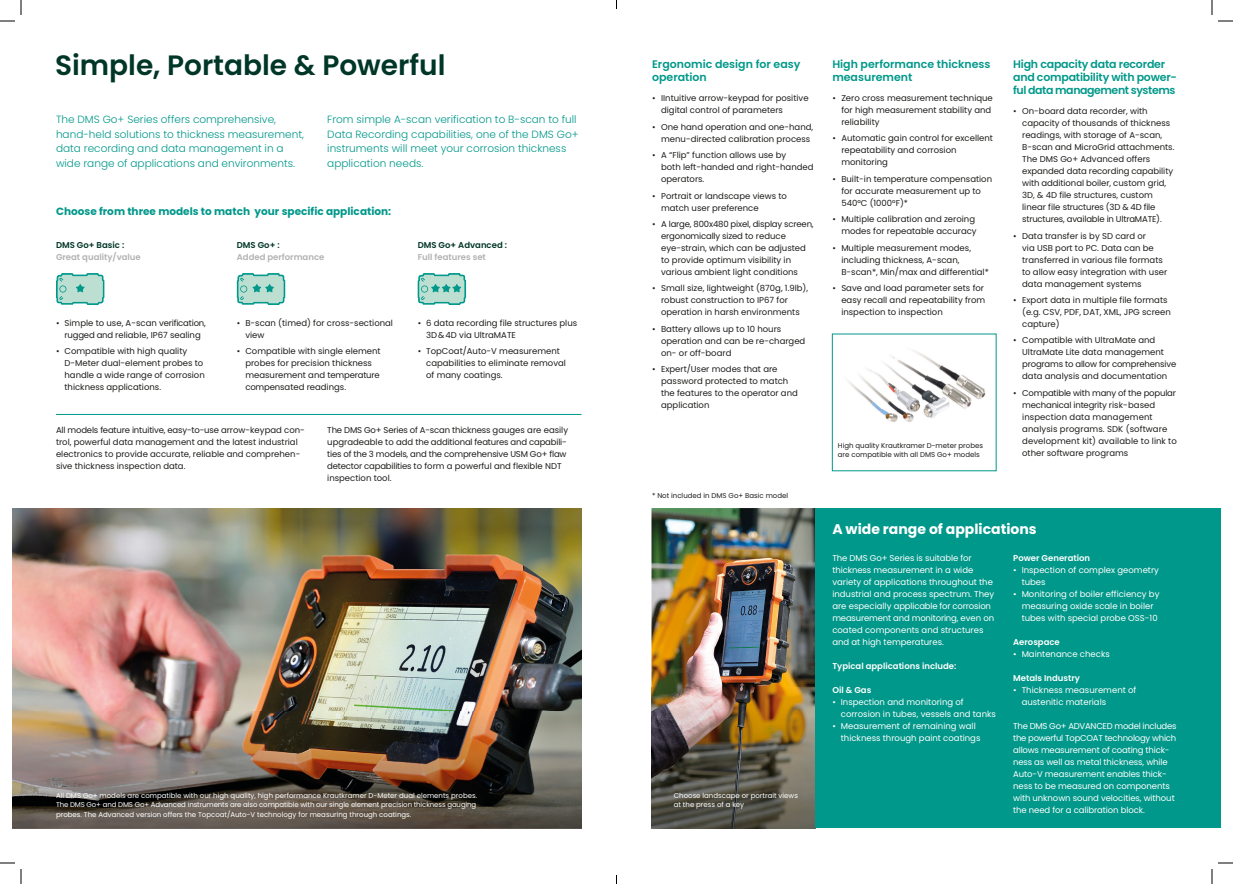
<style>
.page{position:relative;width:1233px;height:884px;background:#fff}
.page>*{position:absolute;margin:0;border:0;box-sizing:border-box;transform-origin:0 0}
.t1{font:600 28px "Poppins";color:#003627}
.t2{font:700 14px "Poppins";color:#fff}
.t3{font:600 11px/13px "Poppins";letter-spacing:-.02em;color:#00988a}
.t4{font:600 11px/13px "Poppins";color:#00988a}
.t5{font:300 10.5px/14.5px "Poppins";color:#00988a}
.t6{font:700 10.5px "Poppins";color:#00988a}
.t7{font:8.5px/12px "Poppins";color:#1d1d1b}
.t8{font:8.5px/12px "Poppins";color:#fff}
.t9{font:8.5px/12px "Poppins";letter-spacing:-.02em;color:#1d1d1b}
.t10{font:600 8.5px "Poppins";color:#fff}
.t11{font:600 8.5px "Poppins";color:#b2b2b2}
.t12{font:600 8.5px "Poppins";color:#003627}
.t13{font:7px/9.5px "Poppins";color:#fff}
.t14{font:7px/9.5px "Poppins";color:#1d1d1b}
</style>
<div class="page">
<img style="left:848px;top:350px;width:138px;height:72px">
<svg style="left:56px;top:273px;width:48px;height:32px;background:#9bd3c6"></svg>
<hr style="left:56px;top:414px;width:525px;height:1px;background:#00988a">
<svg style="left:237px;top:273px;width:48px;height:32px;background:#96d1c4"></svg>
<svg style="left:418px;top:273px;width:48px;height:32px;background:#91cfc2"></svg>
<img style="left:651px;top:508px;width:164px;height:179px">
<img style="left:651px;top:687px;width:164px;height:141px">
<img style="left:12px;top:508px;width:569px;height:203px">
<div style="left:815px;top:508px;width:405px;height:320px;background:#00988a"></div>
<img style="left:12px;top:711px;width:569px;height:117px">
<svg style="left:1218px;top:20px;width:15px;height:2px"></svg>
<svg style="left:1218px;top:862px;width:15px;height:2px"></svg>
<svg style="left:0;top:0;width:22px;height:22px"></svg>
<svg style="left:0;top:862px;width:22px;height:22px"></svg>
<svg style="left:1211px;top:0;width:1px;height:15px"></svg>
<svg style="left:1211px;top:869px;width:1px;height:15px"></svg>
<h1 class="t1" style="left:55px;top:49px;width:392px">Simple, Portable &amp; Powerful</h1>
<p class="t5" style="left:56px;top:112px;width:249px">The DMS Go+ Series offers comprehensive, hand-held solutions to thickness measurement, data recording and data management in a wide range of applications and environments.</p>
<p class="t5" style="left:327px;top:112px;width:253px">From simple A-scan verification to B-scan to full Data Recording capabilities, one of the DMS Go+ instruments will meet your corrosion thickness application needs.</p>
<p class="t6" style="left:56px;top:206px;width:337px">Choose from three models to match your specific application:</p>
<p class="t12" style="left:56px;top:240px;width:70px">DMS Go+ Basic :</p>
<p class="t11" style="left:56px;top:252px;width:86px">Great quality/value</p>
<p class="t12" style="left:237px;top:240px;width:44px">DMS Go+ :</p>
<p class="t11" style="left:237px;top:252px;width:89px">Added performance</p>
<p class="t12" style="left:418px;top:240px;width:91px">DMS Go+ Advanced :</p>
<p class="t11" style="left:418px;top:252px;width:70px">Full features set</p>
<p class="t7" style="left:56px;top:317px;width:151px;text-align:center">• Simple to use, A-scan verification, rugged and reliable, IP67 sealing</p>
<p class="t7" style="left:64px;top:345px;width:142px;text-indent:-8px">• Compatible with high quality<br>D-Meter dual-element probes to handle a wide range of corrosion thickness applications.</p>
<p class="t7" style="left:245px;top:317px;width:149px;text-indent:-8px">• B-scan (timed) for cross-sectional view</p>
<p class="t7" style="left:245px;top:345px;width:137px;text-indent:-8px">• Compatible with single element probes for precision thickness measurement and temperature compensated readings.</p>
<p class="t7" style="left:426px;top:317px;width:152px;text-indent:-8px">• 6 data recording file structures plus<br>3D &amp; 4D via UltraMATE</p>
<p class="t7" style="left:426px;top:345px;width:141px;text-indent:-8px">• TopCoat/Auto-V measurement capabilities to eliminate removal of many coatings.</p>
<p class="t7" style="left:56px;top:424px;width:250px">All models feature intuitive, easy-to-use arrow-keypad con&shy;trol, powerful data management and the latest industrial electronics to provide accurate, reliable and comprehen&shy;sive thickness inspection data.</p>
<p class="t9" style="left:327px;top:424px;width:242px">The DMS Go+ Series of A-scan thickness gauges are easily upgradeable to add the additional features and capabili&shy;ties of the 3 models, and the comprehensive USM Go+ flaw detector capabilities to form a powerful and flexible NDT inspection tool.</p>
<p class="t13" style="left:56px;top:790px;width:423px;text-align:justify">All DMS Go+ models are compatible with our high quality, high performance Krautkramer D-Meter dual elements probes.<br>The DMS Go+ and DMS Go+ Advanced instruments are also compatible with our single element precision thickness gauging probes. The Advanced version offers the Topcoat/Auto-V technology for measuring through coatings.</p>
<p class="t4" style="left:652px;top:57px;width:150px">Ergonomic design for easy operation</p>
<p class="t7" style="left:661px;top:92px;width:149px;text-indent:-9px">• IIntuitive arrow-keypad for positive digital control of parameters</p>
<p class="t7" style="left:661px;top:121px;width:154px;text-indent:-9px">• One hand operation and one-hand, menu-directed calibration process</p>
<p class="t7" style="left:661px;top:149px;width:154px;text-indent:-9px">• A “Flip” function allows use by<br>both left-handed and right-handed operators.</p>
<p class="t7" style="left:661px;top:190px;width:127px;text-indent:-9px">• Portrait or landscape views to match user preference</p>
<p class="t7" style="left:661px;top:218px;width:154px;text-indent:-9px">• A large, 800x480 pixel, display screen, ergonomically sized to reduce eye-strain, which can be adjusted to provide optimum visibility in various ambient light conditions</p>
<p class="t7" style="left:661px;top:282px;width:149px;text-indent:-9px">• Small size, lightweight (870g, 1.9lb), robust construction to IP67 for operation in harsh environments</p>
<p class="t7" style="left:661px;top:323px;width:146px;text-indent:-9px">• Battery allows up to 10 hours operation and can be re-charged on- or off-board</p>
<p class="t7" style="left:661px;top:363px;width:138px;text-indent:-9px">• Expert/User modes that are password protected to match the features to the operator and application</p>
<p class="t14" style="left:652px;top:491px;width:138px">* Not included in DMS Go+ Basic model</p>
<p class="t13" style="left:674px;top:790px;width:126px">Choose landscape or portrait views at the press of a key</p>
<p class="t4" style="left:832px;top:57px;width:160px">High performance thickness measurement</p>
<p class="t7" style="left:841px;top:92px;width:153px;text-indent:-9px">• Zero cross measurement technique for high measurement stability and reliability</p>
<p class="t7" style="left:841px;top:133px;width:153px;text-indent:-9px">• Automatic gain control for excellent repeatability and corrosion monitoring</p>
<p class="t7" style="left:841px;top:173px;width:152px;text-indent:-9px">• Built-in temperature compensation for accurate measurement up to<br>540°C (1000°F)*</p>
<p class="t7" style="left:832px;top:213px;width:146px;text-align:right">• Multiple calibration and zeroing modes for repeatable accuracy</p>
<p class="t7" style="left:841px;top:242px;width:149px;text-indent:-9px">• Multiple measurement modes, including thickness, A-scan,<br>B-scan*, Min/max and differential*</p>
<p class="t7" style="left:841px;top:282px;width:145px;text-indent:-9px">• Save and load parameter sets for easy recall and repeatability from inspection to inspection</p>
<p class="t14" style="left:838px;top:441px;width:147px">High quality Krautkramer D-meter probes are compatible with all DMS Go+ models</p>
<p class="t3" style="left:1013px;top:57px;width:165px">High capacity data recorder and compatibility with power&shy;ful data management systems</p>
<p class="t7" style="left:1022px;top:105px;width:154px;text-indent:-9px">• On-board data recorder, with capacity of thousands of thickness readings, with storage of A-scan, B-scan and MicroGrid attachments.<br>The DMS Go+ Advanced offers expanded data recording capability with additional boiler, custom grid, 3D, &amp; 4D file structures, custom linear file structures (3D &amp; 4D file structures, available in UltraMATE).</p>
<p class="t7" style="left:1022px;top:230px;width:146px;text-indent:-9px">• Data transfer is by SD card or<br>via USB port to PC. Data can be transferred in various file formats to allow easy integration with user data management systems</p>
<p class="t7" style="left:1022px;top:294px;width:150px;text-indent:-9px">• Export data in multiple file formats (e.g. CSV, PDF, DAT, XML, JPG screen capture)</p>
<p class="t7" style="left:1022px;top:334px;width:156px;text-indent:-9px">• Compatible with UltraMate and UltraMate Lite data management programs to allow for comprehensive data analysis and documentation</p>
<p class="t7" style="left:1022px;top:387px;width:156px;text-indent:-9px">• Compatible with many of the popular mechanical integrity risk-based inspection data management analysis programs. SDK (software development kit) available to link to other software programs</p>
<h2 class="t2" style="left:832px;top:521px;width:206px">A wide range of applications</h2>
<p class="t10" style="left:1013px;top:553px;width:79px">Power Generation</p>
<p class="t8" style="left:1021px;top:564px;width:139px;text-indent:-8px">• Inspection of complex geometry tubes</p>
<p class="t8" style="left:1021px;top:588px;width:139px;text-indent:-8px">• Monitoring of boiler efficiency by measuring oxide scale in boiler tubes with special probe OSS-10</p>
<p class="t10" style="left:1013px;top:637px;width:48px">Aerospace</p>
<p class="t8" style="left:1013px;top:648px;width:98px">• Maintenance checks</p>
<p class="t10" style="left:1013px;top:673px;width:68px">Metals Industry</p>
<p class="t8" style="left:1021px;top:684px;width:116px;text-indent:-8px">• Thickness measurement of austenitic materials</p>
<p class="t8" style="left:1013px;top:720px;width:165px">The DMS Go+ ADVANCED model includes the powerful TopCOAT technology which allows measurement of coating thick&shy;ness as well as metal thickness, while Auto-V measurement enables thick&shy;ness to be measured on components with unknown sound velocities, without the need for a calibration block.</p>
<p class="t8" style="left:832px;top:552px;width:163px">The DMS Go+ Series is suitable for thickness measurement in a wide variety of applications throughout the industrial and process spectrum. They are especially applicable for corrosion measurement and monitoring, even on coated components and structures and at high temperatures.</p>
<p class="t10" style="left:832px;top:661px;width:126px">Typical applications include:</p>
<p class="t10" style="left:832px;top:685px;width:40px">Oil &amp; Gas</p>
<p class="t8" style="left:841px;top:696px;width:157px;text-indent:-8px">• Inspection and monitoring of corrosion in tubes, vessels and tanks</p>
<p class="t8" style="left:841px;top:720px;width:141px;text-indent:-8px">• Measurement of remaining wall thickness through paint coatings</p>
</div>
